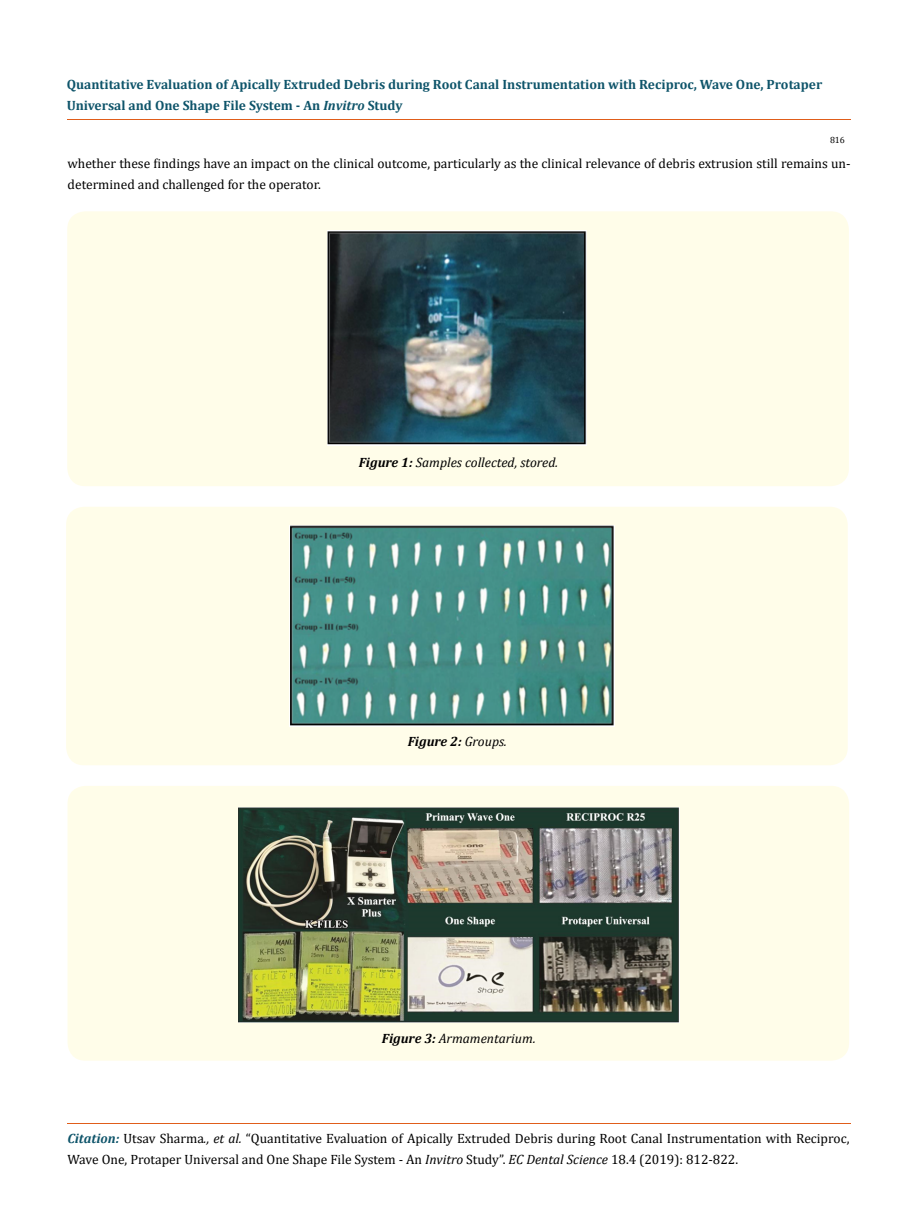
<style>
.page{position:relative;width:917px;height:1226px;background:#fff}
.page>*{position:absolute;margin:0;border:0;box-sizing:border-box;transform-origin:0 0}
.t1{font:13.5px/21px "Cambria";color:#000}
.t2{font:700 13.5px/21px "Cambria";color:#0e546a}
.t3{font:italic 13.5px "Cambria";color:#000}
.t4{font:italic 700 13.5px "Cambria";color:#000}
.t5{font:9px "Cambria";color:#000}
.s1{font-style:italic}
.s2{font-weight:700}
.s3{font-weight:400}
.s4{font-weight:700;font-style:italic;color:#0e546a}
</style>
<div class="page">
<hr style="left:67px;top:119px;width:783px;height:1px;background:#e05d1a">
<hr style="left:67px;top:1123px;width:783px;height:1px;background:#e05d1a">
<div style="left:67px;top:211px;width:781px;height:275px;background:#fffde9;border-radius:18px"></div>
<img style="left:327px;top:230px;width:259px;height:215px">
<div style="left:66px;top:507px;width:781px;height:258px;background:#fffde9;border-radius:18px"></div>
<img style="left:289px;top:526px;width:325px;height:200px">
<div style="left:67px;top:786px;width:782px;height:274px;background:#fffde9;border-radius:18px"></div>
<img style="left:238px;top:807px;width:441px;height:216px">
<p class="t2" style="left:67px;top:74px;width:757px">Quantitative Evaluation of Apically Extruded Debris during Root Canal Instrumentation with Reciproc, Wave One, Protaper<br>Universal and One Shape File System - An <span class="s1">Invitro</span> Study</p>
<p class="t5" style="left:830px;top:135px;width:16px">816</p>
<p class="t1" style="left:68px;top:152px;width:784px">whether these findings have an impact on the clinical outcome, particularly as the clinical relevance of debris extrusion still remains un&shy;determined and challenged for the operator.</p>
<p class="t3" style="left:359px;top:453px;width:201px"><span class="s2">Figure 1:</span> Samples collected, stored.</p>
<p class="t4" style="left:408px;top:732px;width:101px">Figure 2: <span class="s3">Groups.</span></p>
<p class="t3" style="left:382px;top:1029px;width:155px"><span class="s2">Figure 3:</span> Armamentarium.</p>
<p class="t1" style="left:67px;top:1127px;width:783px"><span class="s4">Citation:</span> Utsav Sharma<span class="s1">., et al.</span> “Quantitative Evaluation of Apically Extruded Debris during Root Canal Instrumentation with Reciproc,<br>Wave One, Protaper Universal and One Shape File System - An <span class="s1">Invitro</span> Study”. <span class="s1">EC Dental Science</span> 18.4 (2019): 812-822.</p>
</div>
